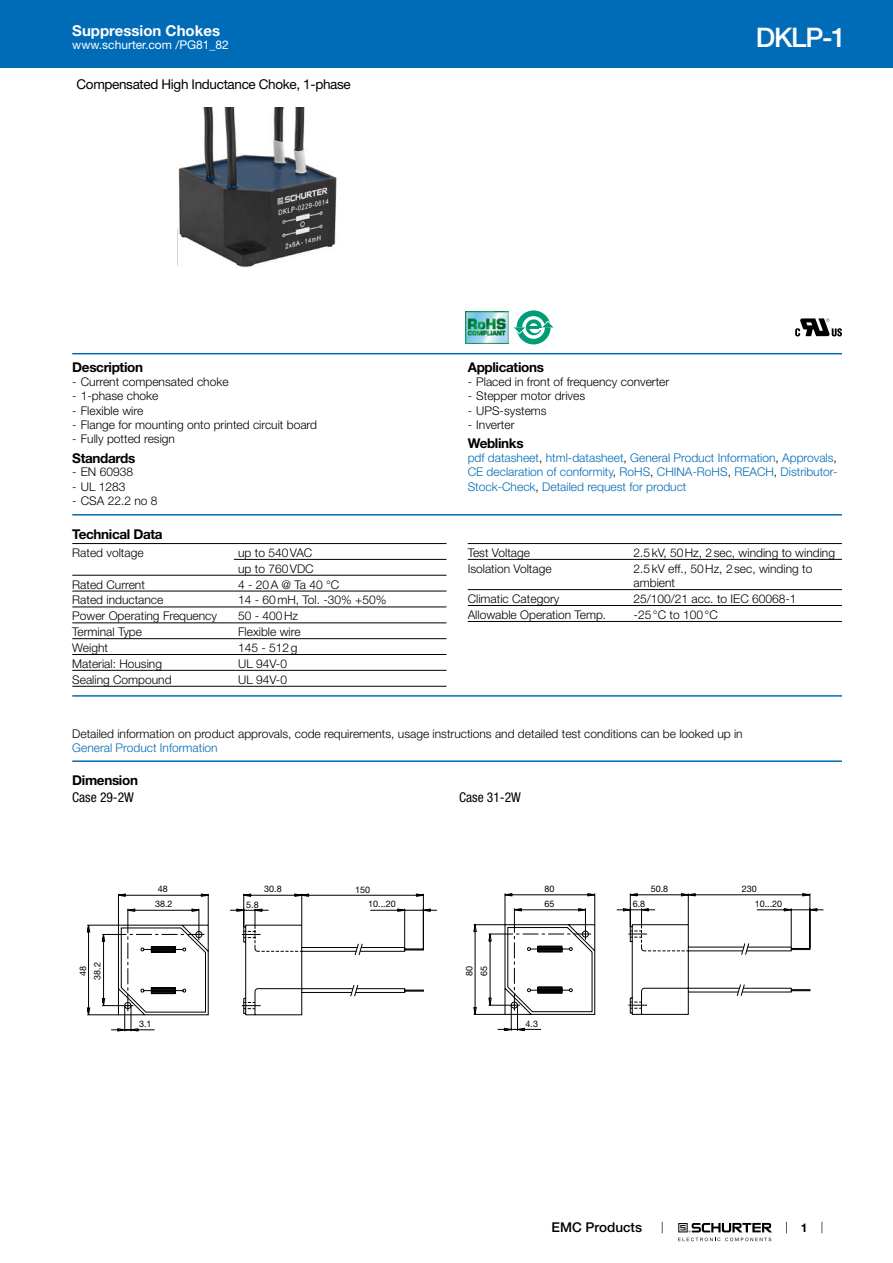
<style>
.page{position:relative;width:893px;height:1263px;background:#fff}
.page>*{position:absolute;margin:0;border:0;box-sizing:border-box;transform-origin:0 0}
.t1{font:500 27px "Helvetica Neue LT";color:#fff}
.t2{font:700 15px "Helvetica Neue LT";color:#fff}
.t3{font:700 13.5px "Helvetica Neue LT";letter-spacing:-.025em;color:#000}
.t4{font:13.5px "Helvetica Neue LT";letter-spacing:-.025em;color:#000}
.t5{font:condensed 13.5px "Helvetica Neue LT";color:#000}
.t6{font:500 13.5px "Helvetica Neue LT";color:#000}
.t7{font:300 12px/15.9px "Helvetica Neue LT";color:#000}
.t8{font:300 12px/14.4px "Helvetica Neue LT";color:#006bb6;text-align:justify}
.t9{font:12px "Helvetica Neue LT";color:#fff}
.t10{font:700 12px "Helvetica Neue LT";color:#000}
.t11{font:9px/15.3px "Helvetica Neue LT";color:#000}
.s1{color:#000}
</style>
<div class="page">
<svg style="left:678px;top:1223px;width:94px;height:18px"></svg>
<div style="left:0;top:0;width:893px;height:68px;background:#006bb6"></div>
<img style="left:177px;top:107px;width:160px;height:160px">
<img style="left:466px;top:312px;width:42px;height:31px">
<div style="left:517px;top:310px;width:34px;height:34px;background:#009c75;border-radius:50%"></div>
<svg style="left:522px;top:316px;width:23px;height:23px"></svg>
<svg style="left:526px;top:319px;width:16px;height:16px"></svg>
<svg style="left:514px;top:320px;width:40px;height:14px"></svg>
<svg style="left:795px;top:318px;width:47px;height:18px"></svg>
<hr style="left:72px;top:353px;width:770px;height:1px;background:#006bb6">
<hr style="left:72px;top:514px;width:770px;height:1px;background:#006bb6">
<hr style="left:72px;top:543px;width:374px;height:1px;background:#000">
<hr style="left:234px;top:559px;width:212px;height:1px;background:#000">
<hr style="left:72px;top:575px;width:374px;height:1px;background:#000">
<hr style="left:72px;top:591px;width:374px;height:1px;background:#000">
<hr style="left:72px;top:606px;width:374px;height:1px;background:#000">
<hr style="left:72px;top:622px;width:374px;height:1px;background:#000">
<hr style="left:72px;top:638px;width:374px;height:1px;background:#000">
<hr style="left:72px;top:654px;width:374px;height:1px;background:#000">
<hr style="left:72px;top:670px;width:374px;height:1px;background:#000">
<hr style="left:72px;top:686px;width:374px;height:1px;background:#000">
<hr style="left:468px;top:543px;width:374px;height:1px;background:#000">
<hr style="left:468px;top:559px;width:374px;height:1px;background:#000">
<hr style="left:468px;top:589px;width:374px;height:1px;background:#000">
<hr style="left:468px;top:605px;width:374px;height:1px;background:#000">
<hr style="left:468px;top:621px;width:374px;height:1px;background:#000">
<hr style="left:72px;top:695px;width:770px;height:2px;background:#006bb6">
<hr style="left:72px;top:760px;width:770px;height:2px;background:#006bb6">
<svg style="left:87px;top:893px;width:350px;height:138px"></svg>
<svg style="left:473px;top:893px;width:350px;height:138px"></svg>
<p class="t2" style="left:72px;top:21px;width:149px">Suppression Chokes</p>
<p class="t9" style="left:72px;top:38px;width:158px">www.schurter.com /PG81_82</p>
<p class="t4" style="left:77px;top:76px;width:276px">Compensated High Inductance Choke, 1-phase</p>
<h1 class="t1" style="left:756px;top:21px;width:92px">DKLP-1</h1>
<p class="t3" style="left:72px;top:359px;width:72px">Description</p>
<p class="t7" style="left:72px;top:373px;width:158px">- Current compensated choke</p>
<p class="t7" style="left:72px;top:388px;width:88px">- 1-phase choke</p>
<p class="t7" style="left:72px;top:402px;width:72px">- Flexible wire</p>
<p class="t7" style="left:72px;top:416px;width:246px">- Flange for mounting onto printed circuit board</p>
<p class="t7" style="left:72px;top:431px;width:104px">- Fully potted resign</p>
<p class="t3" style="left:72px;top:449px;width:65px">Standards</p>
<p class="t7" style="left:72px;top:464px;width:62px">- EN 60938</p>
<p class="t7" style="left:72px;top:478px;width:55px">- UL 1283</p>
<p class="t7" style="left:72px;top:493px;width:87px">- CSA 22.2 no 8</p>
<p class="t3" style="left:72px;top:526px;width:92px">Technical Data</p>
<p class="t7" style="left:72px;top:544px;width:73px">Rated voltage</p>
<p class="t7" style="left:238px;top:544px;width:77px">up to 540VAC up to 760VDC</p>
<p class="t7" style="left:72px;top:576px;width:74px">Rated Current</p>
<p class="t7" style="left:238px;top:576px;width:103px">4 - 20A @ Ta 40 °C</p>
<p class="t7" style="left:72px;top:592px;width:93px">Rated inductance</p>
<p class="t7" style="left:238px;top:592px;width:150px">14 - 60mH, Tol. -30% +50%</p>
<p class="t7" style="left:72px;top:608px;width:146px">Power Operating Frequency</p>
<p class="t7" style="left:238px;top:608px;width:61px">50 - 400Hz</p>
<p class="t7" style="left:72px;top:624px;width:71px">Terminal Type</p>
<p class="t7" style="left:238px;top:624px;width:64px">Flexible wire</p>
<p class="t7" style="left:72px;top:639px;width:37px">Weight</p>
<p class="t7" style="left:238px;top:639px;width:61px">145 - 512g</p>
<p class="t7" style="left:72px;top:655px;width:91px">Material: Housing</p>
<p class="t7" style="left:238px;top:655px;width:50px">UL 94V-0</p>
<p class="t7" style="left:72px;top:671px;width:101px">Sealing Compound</p>
<p class="t7" style="left:238px;top:671px;width:50px">UL 94V-0</p>
<p class="t3" style="left:468px;top:359px;width:78px">Applications</p>
<p class="t7" style="left:468px;top:373px;width:203px">- Placed in front of frequency converter</p>
<p class="t7" style="left:468px;top:388px;width:119px">- Stepper motor drives</p>
<p class="t7" style="left:468px;top:402px;width:80px">- UPS-systems</p>
<p class="t7" style="left:468px;top:417px;width:48px">- Inverter</p>
<p class="t3" style="left:468px;top:435px;width:57px">Weblinks</p>
<p class="t8" style="left:468px;top:450px;width:371px">pdf datasheet<span class="s1">,</span> html-datasheet<span class="s1">,</span> General Product Information<span class="s1">,</span> Approvals<span class="s1">, </span>CE declaration of conformity<span class="s1">,</span> RoHS<span class="s1">,</span> CHINA-RoHS<span class="s1">,</span> REACH<span class="s1">,</span> Distributor-Stock-Check<span class="s1">,</span> Detailed request for product</p>
<p class="t7" style="left:468px;top:544px;width:64px">Test Voltage</p>
<p class="t7" style="left:634px;top:544px;width:203px">2.5kV, 50Hz, 2sec, winding to winding</p>
<p class="t7" style="left:468px;top:560px;width:85px">Isolation Voltage</p>
<p class="t7" style="left:634px;top:561px;width:180px;line-height:14.4px">2.5kV eff., 50Hz, 2sec, winding to ambient</p>
<p class="t7" style="left:468px;top:590px;width:93px">Climatic Category</p>
<p class="t7" style="left:634px;top:590px;width:164px">25/100/21 acc. to IEC 60068-1</p>
<p class="t7" style="left:468px;top:606px;width:140px">Allowable Operation Temp.</p>
<p class="t7" style="left:634px;top:606px;width:86px">-25°C to 100°C</p>
<p class="t7" style="left:72px;top:725px;width:672px">Detailed information on product approvals, code requirements, usage instructions and detailed test conditions can be looked up in</p>
<p class="t8" style="left:72px;top:740px;width:147px">General Product Information</p>
<p class="t3" style="left:72px;top:772px;width:67px">Dimension</p>
<p class="t5" style="left:72px;top:790px;width:63px">Case 29-2W</p>
<p class="t5" style="left:459px;top:790px;width:63px">Case 31-2W</p>
<p class="t11" style="left:75px;top:976px;width:12px;rotate:-90deg">48</p>
<p class="t11" style="left:90px;top:980px;width:19px;rotate:-90deg">38.2</p>
<p class="t11" style="left:155px;top:881px;width:19px;text-align:center">48<br>38.2</p>
<p class="t11" style="left:139px;top:1016px;width:14px">3.1</p>
<p class="t11" style="left:264px;top:881px;width:19px">30.8</p>
<p class="t11" style="left:368px;top:882px;width:29px;line-height:14.7px;text-indent:-13px">150<br>10...20</p>
<p class="t11" style="left:246px;top:897px;width:14px">5.8</p>
<p class="t11" style="left:462px;top:976px;width:12px;rotate:-90deg">80</p>
<p class="t11" style="left:476px;top:976px;width:12px;rotate:-90deg">65</p>
<p class="t11" style="left:544px;top:881px;width:12px">80<br>65</p>
<p class="t11" style="left:525px;top:1016px;width:14px">4.3</p>
<p class="t11" style="left:651px;top:881px;width:19px">50.8</p>
<p class="t11" style="left:755px;top:881px;width:29px;line-height:14.7px;text-indent:-13px">230<br>10...20</p>
<p class="t11" style="left:633px;top:896px;width:14px">6.8</p>
<p class="t6" style="left:552px;top:1219px;width:92px">EMC Products</p>
<p class="t10" style="left:801px;top:1220px;width:8px">1</p>
</div>
